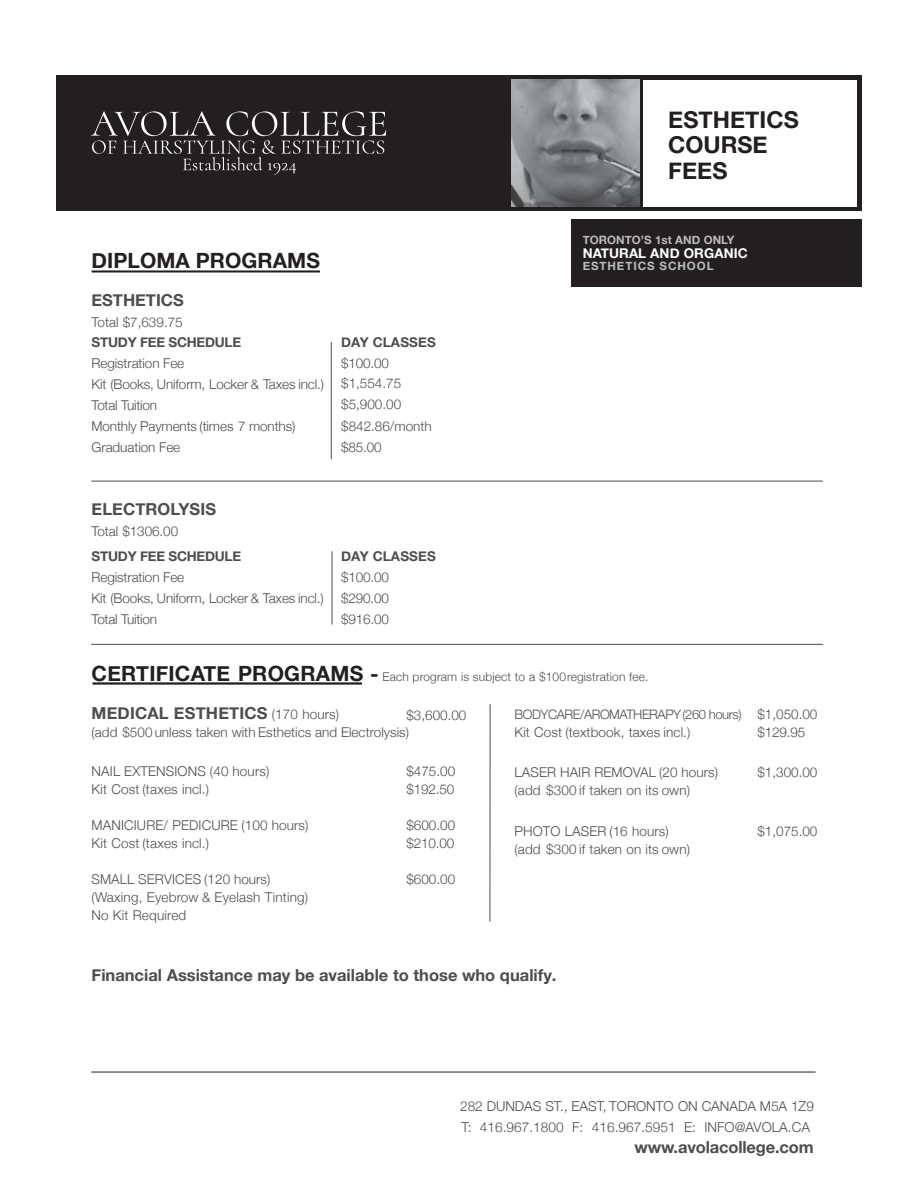
<style>
.page{position:relative;width:918px;height:1188px;background:#fff}
.page>*{position:absolute;margin:0;border:0;box-sizing:border-box;transform-origin:0 0}
.t1{font:700 23.25px/25.5px "Helvetica Neue";letter-spacing:.005em;color:#231f20}
.t2{font:700 21px "Helvetica Neue";letter-spacing:.005em;color:#231f20}
.t3{font:700 16.5px "Helvetica Neue";color:#4c4d4f}
.t4{font:300 13.65px/21px "Helvetica Neue";color:#4c4d4f}
.t5{font:300 13.5px/21px "Helvetica Neue";letter-spacing:.005em;color:#4c4d4f}
.t6{font:700 13.5px "Helvetica Neue";letter-spacing:-.015em;color:#4c4d4f}
.t7{font:700 13.5px "Helvetica Neue";letter-spacing:.01em;color:#4c4d4f}
.t8{font:700 13.5px "Helvetica Neue";letter-spacing:.01em;color:#fff}
.t9{font:300 13.05px "Helvetica Neue";letter-spacing:-.035em;color:#4c4d4f}
.t10{font:300 12px "Helvetica Neue";letter-spacing:.01em;color:#4c4d4f}
.t11{font:700 11.55px "Helvetica Neue";letter-spacing:.005em;color:#bbbdc0}
.t12{font:700 11.55px "Helvetica Neue";letter-spacing:.08em;color:#bbbdc0}
.s1{font-weight:700;font-size:21px;color:#231f20}
.s2{font-weight:300;font-size:13.5px}
</style>
<div class="page">
<div style="left:56px;top:76px;width:806px;height:135px;background:#231f20"></div>
<svg style="left:91px;top:111px;width:295px;height:64px"></svg>
<div style="left:643px;top:80px;width:214px;height:126px;background:#fff"></div>
<hr style="left:91px;top:481px;width:732px;height:1px;background:#4c4d4f">
<hr style="left:91px;top:644px;width:732px;height:1px;background:#4c4d4f">
<hr style="left:91px;top:1072px;width:725px;height:1px;background:#231f20">
<hr style="left:332px;top:551px;width:1px;height:74px;background:#4c4d4f">
<hr style="left:331px;top:342px;width:1px;height:117px;background:#4c4d4f">
<img style="left:511px;top:80px;width:128px;height:126px">
<div style="left:571px;top:219px;width:291px;height:68px;background:#231f20"></div>
<hr style="left:92px;top:270px;width:228px;height:3px;background:#231f20">
<hr style="left:490px;top:704px;width:1px;height:217px;background:#4c4d4f">
<hr style="left:92px;top:682px;width:270px;height:3px;background:#231f20">
<h1 class="t1" style="left:668px;top:107px;width:132px">ESTHETICS<br>COURSE<br>FEES</h1>
<p class="t11" style="left:583px;top:231px;width:153px">TORONTO’S 1st AND ONLY</p>
<p class="t8" style="left:583px;top:242px;width:167px">NATURAL AND ORGANIC</p>
<h2 class="t2" style="left:92px;top:244px;width:230px">DIPLOMA PROGRAMS</h2>
<p class="t12" style="left:583px;top:257px;width:132px">ESTHETICS SCHOOL</p>
<p class="t3" style="left:92px;top:287px;width:94px">ESTHETICS</p>
<p class="t5" style="left:92px;top:311px;width:93px">Total $7,639.75</p>
<p class="t6" style="left:92px;top:331px;width:151px">STUDY FEE SCHEDULE</p>
<p class="t5" style="left:92px;top:352px;width:234px">Registration Fee<br>Kit (Books, Uniform, Locker &amp; Taxes incl.)<br>Total Tuition<br>Monthly Payments (times 7 months)<br>Graduation Fee</p>
<p class="t7" style="left:341px;top:331px;width:96px">DAY CLASSES</p>
<p class="t5" style="left:341px;top:352px;width:92px">$100.00 $1,554.75 $5,900.00 $842.86/month $85.00</p>
<p class="t3" style="left:92px;top:496px;width:126px">ELECTROLYSIS</p>
<p class="t5" style="left:92px;top:520px;width:88px">Total $1306.00</p>
<p class="t6" style="left:92px;top:546px;width:151px">STUDY FEE SCHEDULE</p>
<p class="t5" style="left:92px;top:566px;width:234px">Registration Fee<br>Kit (Books, Uniform, Locker &amp; Taxes incl.)<br>Total Tuition</p>
<p class="t7" style="left:341px;top:546px;width:96px">DAY CLASSES</p>
<p class="t5" style="left:341px;top:566px;width:49px;text-align:justify">$100.00 $290.00 $916.00</p>
<p class="t10" style="left:92px;top:667px;width:559px"><span class="s1">CERTIFICATE PROGRAMS -</span> Each program is subject to a $100registration fee.</p>
<p class="t3" style="left:92px;top:700px;width:249px">MEDICAL ESTHETICS <span class="s2">(170 hours)</span></p>
<p class="t5" style="left:92px;top:721px;width:319px">(add $500 unless taken with Esthetics and Electrolysis)</p>
<p class="t5" style="left:406px;top:704px;width:62px">$3,600.00</p>
<p class="t9" style="left:515px;top:703px;width:228px">BODYCARE/AROMATHERAPY(260 hours)</p>
<p class="t5" style="left:515px;top:720px;width:177px">Kit Cost (textbook, taxes incl.)</p>
<p class="t5" style="left:515px;top:762px;width:205px;line-height:18px">LASER HAIR REMOVAL (20 hours) (add $300 if taken on its own)</p>
<p class="t5" style="left:515px;top:821px;width:177px;line-height:18px">PHOTO LASER (16 hours) (add $300 if taken on its own)</p>
<p class="t5" style="left:406px;top:762px;width:50px;line-height:18px">$475.00 $192.50</p>
<p class="t5" style="left:406px;top:816px;width:50px;line-height:18px">$600.00 $210.00</p>
<p class="t5" style="left:406px;top:868px;width:50px">$600.00</p>
<p class="t5" style="left:92px;top:762px;width:179px;line-height:18px">NAIL EXTENSIONS (40 hours)<br>Kit Cost (taxes incl.)</p>
<p class="t5" style="left:92px;top:816px;width:218px;line-height:18px">MANICIURE/ PEDICURE (100 hours)<br>Kit Cost (taxes incl.)</p>
<p class="t5" style="left:92px;top:870px;width:218px;line-height:18px">SMALL SERVICES (120 hours) (Waxing, Eyebrow &amp; Eyelash Tinting)<br>No Kit Required</p>
<p class="t5" style="left:757px;top:704px;width:62px;line-height:18px">$1,050.00 $129.95</p>
<p class="t5" style="left:757px;top:761px;width:62px">$1,300.00</p>
<p class="t5" style="left:757px;top:819px;width:62px">$1,075.00</p>
<p class="t3" style="left:92px;top:962px;width:466px">Financial Assistance may be available to those who qualify.</p>
<p class="t4" style="left:460px;top:1095px;width:355px">282 DUNDAS ST., EAST, TORONTO ON CANADA M5A 1Z9<br>T: 416.967.1800 F: 416.967.5951 E: INFO@AVOLA.CA</p>
<p class="t3" style="left:635px;top:1135px;width:181px">www.avolacollege.com</p>
</div>
